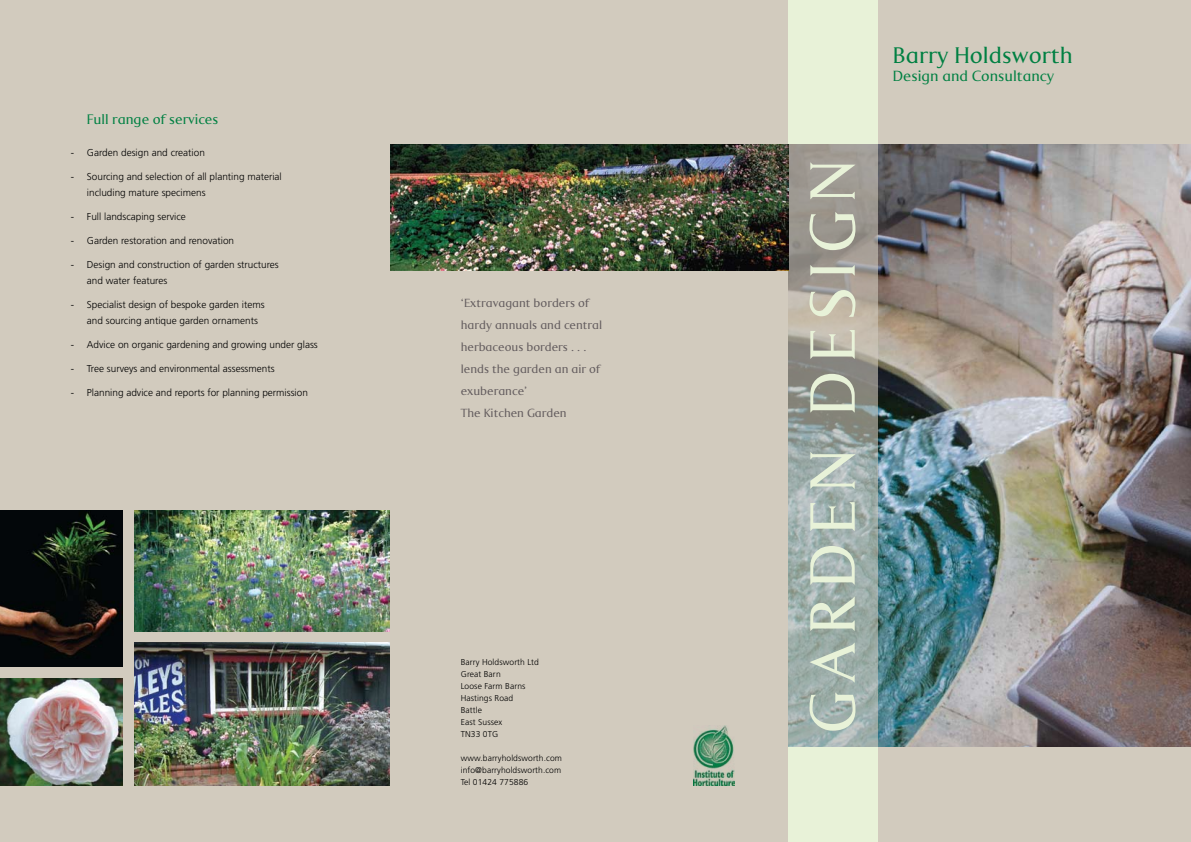
<style>
.page{position:relative;width:1191px;height:842px;background:#d2cbbe}
.page>*{position:absolute;margin:0;border:0;box-sizing:border-box;transform-origin:0 0}
.t1{font:23px "Lu Marc LL";color:#008042}
.t2{font:15px "Lu Marc LL";color:#008042}
.t3{font:14px "Lu Marc LL";color:#008042}
.t4{font:12px/22px "Lu Marc LL";color:#635c5e}
.t5{font:300 10px/16px "Frutiger";color:#000}
.t6{font:300 8.5px/12px "Frutiger";letter-spacing:.01em;color:#000}
</style>
<div class="page">
<div style="left:788px;top:0;width:89px;height:842px;background:#e8f2d8"></div>
<img style="left:693px;top:726px;width:41px;height:59px">
<img style="left:877px;top:145px;width:314px;height:602px">
<svg style="left:788px;top:145px;width:89px;height:602px;background:#9da49e"></svg>
<img style="left:390px;top:145px;width:398px;height:126px">
<svg style="left:809px;top:162px;width:46px;height:569px"></svg>
<img style="left:134px;top:510px;width:256px;height:122px">
<img style="left:134px;top:643px;width:256px;height:142px">
<img style="left:0;top:678px;width:123px;height:107px">
<img style="left:0;top:510px;width:123px;height:157px">
<h3 class="t3" style="left:87px;top:111px;width:133px">Full range of services</h3>
<p class="t5" style="left:71px;top:145px;width:135px">- Garden design and creation</p>
<p class="t5" style="left:87px;top:169px;width:196px;text-indent:-16px">- Sourcing and selection of all planting material including mature specimens</p>
<p class="t5" style="left:71px;top:209px;width:116px">- Full landscaping service</p>
<p class="t5" style="left:71px;top:233px;width:165px">- Garden restoration and renovation</p>
<p class="t5" style="left:87px;top:257px;width:193px;text-indent:-16px">- Design and construction of garden structures and water features</p>
<p class="t5" style="left:87px;top:297px;width:179px;text-indent:-16px">- Specialist design of bespoke garden items and sourcing antique garden ornaments</p>
<p class="t5" style="left:71px;top:337px;width:248px">- Advice on organic gardening and growing under glass</p>
<p class="t5" style="left:71px;top:361px;width:205px">- Tree surveys and environmental assessments</p>
<p class="t5" style="left:71px;top:385px;width:238px">- Planning advice and reports for planning permission</p>
<p class="t4" style="left:461px;top:291px;width:143px">‘Extravagant borders of hardy annuals and central herbaceous borders . . . lends the garden an air of exuberance’<br>The Kitchen Garden</p>
<p class="t6" style="left:461px;top:656px;width:80px">Barry Holdsworth Ltd<br>Great Barn<br>Loose Farm Barns<br>Hastings Road<br>Battle<br>East Sussex<br>TN33 0TG</p>
<p class="t6" style="left:461px;top:752px;width:103px;text-align:justify">www.barryholdsworth.com info@barryholdsworth.com Tel 01424 775886</p>
<h1 class="t1" style="left:892px;top:42px;width:181px">Barry Holdsworth</h1>
<h2 class="t2" style="left:892px;top:67px;width:163px">Design and Consultancy</h2>
</div>
